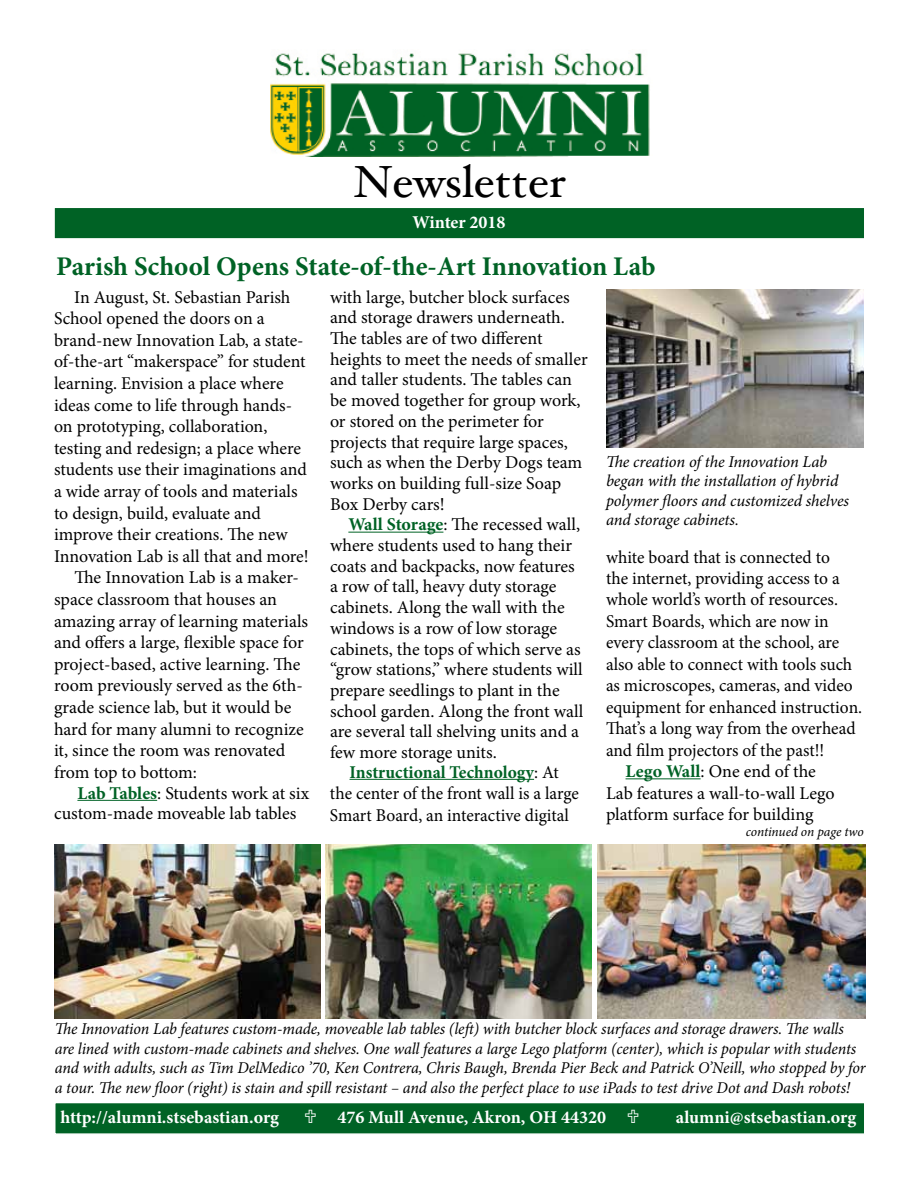
<style>
.page{position:relative;width:918px;height:1188px;background:#fff}
.page>*{position:absolute;margin:0;border:0;box-sizing:border-box;transform-origin:0 0}
.t1{font:45px "Hoefler Text";color:#000}
.t2{font:700 27px "Minion Pro";color:#006225}
.t3{font:18px/20.7px "Minion Pro";letter-spacing:-.005em;color:#000}
.t4{font:700 18px "Minion Pro";color:#fff}
.t5{font:italic 16.5px/19.5px "Minion Pro";letter-spacing:-.01em;color:#000}
.t6{font:italic 13.5px "Minion Pro";letter-spacing:-.01em;color:#000}
.s1{font-weight:700;color:#006225}
.s2{color:#222}
</style>
<div class="page">
<img style="left:270px;top:53px;width:380px;height:104px">
<div style="left:53px;top:207px;width:813px;height:33px;background:#006225;border:2px solid #fff"></div>
<div style="left:54px;top:1102px;width:812px;height:33px;background:#006225;border:2px solid #fff"></div>
<hr style="left:77px;top:800px;width:80px;height:1px;background:#006225">
<hr style="left:348px;top:532px;width:95px;height:1px;background:#006225">
<hr style="left:350px;top:779px;width:184px;height:1px;background:#006225">
<hr style="left:626px;top:778px;width:75px;height:1px;background:#006225">
<img style="left:597px;top:845px;width:269px;height:173px">
<img style="left:606px;top:290px;width:258px;height:157px">
<img style="left:325px;top:845px;width:267px;height:173px">
<img style="left:54px;top:845px;width:267px;height:173px">
<h1 class="t1" style="left:354px;top:154px;width:214px">Newsletter</h1>
<p class="t4" style="left:412px;top:210px;width:95px">Winter 2018</p>
<h2 class="t2" style="left:56px;top:247px;width:601px">Parish School Opens State-of-the-Art Innovation Lab</h2>
<p class="t3" style="left:74px;top:287px;width:218px">In August, St. Sebastian Parish</p>
<p class="t3" style="left:54px;top:308px;width:212px">School opened the doors on a</p>
<p class="t3" style="left:54px;top:330px;width:251px">brand-new Innovation Lab, a state-</p>
<p class="t3" style="left:54px;top:351px;width:253px">of-the-art “makerspace” for student</p>
<p class="t3" style="left:54px;top:373px;width:231px">learning. Envision a place where</p>
<p class="t3" style="left:54px;top:395px;width:240px">ideas come to life through hands-</p>
<p class="t3" style="left:54px;top:416px;width:215px">on prototyping, collaboration,</p>
<p class="t3" style="left:54px;top:438px;width:248px">testing and redesign; a place where</p>
<p class="t3" style="left:54px;top:459px;width:254px">students use their imaginations and</p>
<p class="t3" style="left:54px;top:481px;width:245px">a wide array of tools and materials</p>
<p class="t3" style="left:54px;top:503px;width:209px">to design, build, evaluate and</p>
<p class="t3" style="left:54px;top:524px;width:235px">improve their creations. The new</p>
<p class="t3" style="left:54px;top:546px;width:256px">Innovation Lab is all that and more!</p>
<p class="t3" style="left:74px;top:567px;width:226px">The Innovation Lab is a maker-</p>
<p class="t3" style="left:54px;top:589px;width:224px">space classroom that houses an</p>
<p class="t3" style="left:54px;top:611px;width:256px">amazing array of learning materials</p>
<p class="t3" style="left:54px;top:632px;width:251px">and offers a large, flexible space for</p>
<p class="t3" style="left:54px;top:654px;width:248px">project-based, active learning. The</p>
<p class="t3" style="left:54px;top:675px;width:250px">room previously served as the 6th-</p>
<p class="t3" style="left:54px;top:697px;width:239px">grade science lab, but it would be</p>
<p class="t3" style="left:54px;top:719px;width:251px">hard for many alumni to recognize</p>
<p class="t3" style="left:54px;top:740px;width:233px">it, since the room was renovated</p>
<p class="t3" style="left:54px;top:762px;width:145px">from top to bottom:</p>
<p class="t3" style="left:77px;top:783px;width:233px"><span class="s1">Lab Tables</span>: Students work at six</p>
<p class="t3" style="left:54px;top:803px;width:244px">custom-made moveable lab tables</p>
<p class="t3" style="left:330px;top:287px;width:259px">with large, butcher block surfaces and storage drawers underneath.<br>The tables are of two different heights to meet the needs of smaller and taller students. The tables can be moved together for group work, or stored on the perimeter for projects that require large spaces, such as when the Derby Dogs team works on building full-size Soap<br>Box Derby cars!</p>
<p class="t3" style="left:330px;top:514px;width:255px;text-indent:18px"><span class="s1">Wall Storage</span>: The recessed wall, where students used to hang their coats and backpacks, now features a row of tall, heavy duty storage cabinets. Along the wall with the windows is a row of low storage cabinets, the tops of which serve as “grow stations,” where students will prepare seedlings to plant in the school garden. Along the front wall are several tall shelving units and a few more storage units.</p>
<p class="t3" style="left:330px;top:761px;width:250px;line-height:21.6px;text-align:center"><span class="s1">Instructional Technology</span>: At<br>the center of the front wall is a large<br>Smart Board, an interactive digital</p>
<p class="t5" style="left:606px;top:452px;width:245px">The creation of the Innovation Lab began with the installation of hybrid polymer floors and customized shelves and storage cabinets.</p>
<p class="t3" style="left:606px;top:547px;width:225px">white board that is connected to</p>
<p class="t3" style="left:606px;top:568px;width:235px">the internet, providing access to a</p>
<p class="t3" style="left:606px;top:589px;width:233px">whole world’s worth of resources.</p>
<p class="t3" style="left:606px;top:611px;width:224px">Smart Boards, which are now in</p>
<p class="t3" style="left:606px;top:632px;width:235px">every classroom at the school, are</p>
<p class="t3" style="left:606px;top:654px;width:248px">also able to connect with tools such</p>
<p class="t3" style="left:606px;top:675px;width:248px">as microscopes, cameras, and video</p>
<p class="t3" style="left:606px;top:697px;width:258px">equipment for enhanced instruction.</p>
<p class="t3" style="left:606px;top:718px;width:251px">That’s a long way from the overhead</p>
<p class="t3" style="left:606px;top:740px;width:220px">and film projectors of the past!!</p>
<p class="t3" style="left:626px;top:761px;width:192px"><span class="s1">Lego Wall</span>: One end of the</p>
<p class="t3" style="left:606px;top:782px;width:230px">Lab features a wall-to-wall Lego</p>
<p class="t3" style="left:606px;top:804px;width:209px">platform surface for building</p>
<p class="t6" style="left:746px;top:823px;width:120px">continued on page two</p>
<p class="t5" style="left:55px;top:1019px;width:812px">The Innovation Lab features custom-made, moveable lab tables (left) with butcher block surfaces and storage drawers. The walls are lined with custom-made cabinets and shelves. One wall features a large Lego platform (center), which is popular with students and with adults, such as Tim DelMedico ’70, Ken Contrera, Chris Baugh, Brenda Pier Beck and Patrick O’Neill, who stopped by for a tour. The new floor (right) is stain and spill resistant <span class="s2">–</span> and also the perfect place to use iPads to test drive Dot and Dash robots!</p>
<p class="t4" style="left:60px;top:1105px;width:220px">http://alumni.stsebastian.org</p>
<p class="t4" style="left:338px;top:1105px;width:270px">476 Mull Avenue, Akron, OH 44320</p>
<p class="t4" style="left:676px;top:1105px;width:182px">alumni@stsebastian.org</p>
</div>
